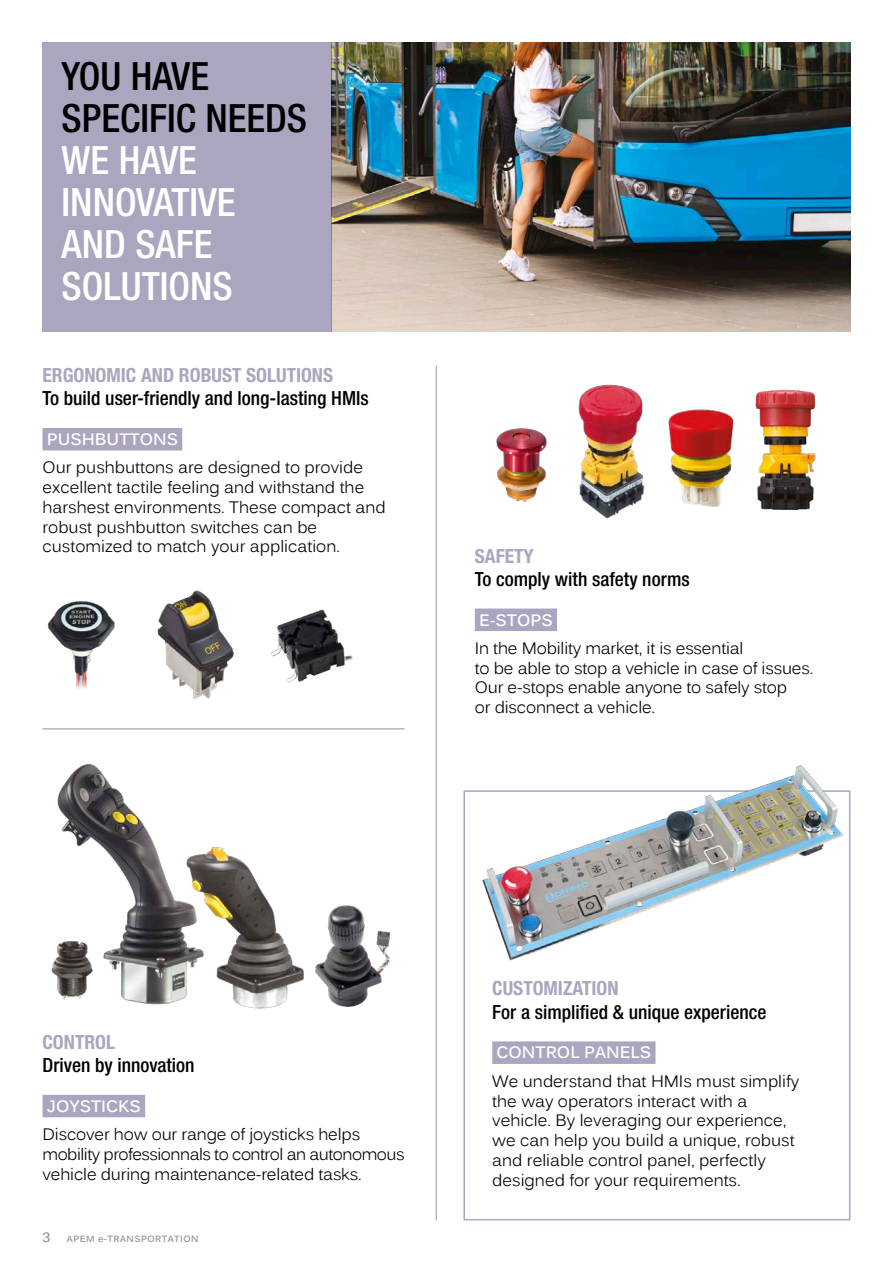
<style>
.page{position:relative;width:893px;height:1263px;background:#fff}
.page>*{position:absolute;margin:0;border:0;box-sizing:border-box;transform-origin:0 0}
.t1{font:500 condensed 39px/42px "Helvetica Neue LT Std";color:#fff}
.t2{font:500 condensed 39px/42px "Helvetica Neue LT Std";color:#000}
.t3{font:500 condensed 19.5px "Helvetica Neue LT Std";color:#000}
.t4{font:700 condensed 19.5px "Helvetica Neue LT Std";color:#aba5c0}
.t5{font:16.5px/19.8px "Kalinga";color:#000}
.t6{font:700 16.5px "Kalinga";color:#fff}
.t7{font:700 9px "Kalinga";letter-spacing:.05em;color:#919191}
.s1{font-size:13.5px}
</style>
<div class="page">
<img style="left:332px;top:43px;width:518px;height:289px">
<div style="left:43px;top:43px;width:289px;height:289px;background:#aba5c0"></div>
<img style="left:668px;top:409px;width:66px;height:98px">
<div style="left:43px;top:1095px;width:102px;height:22px;background:#aba5c0"></div>
<div style="left:475px;top:608px;width:82px;height:23px;background:#aba5c0"></div>
<hr style="left:436px;top:366px;width:1px;height:854px;background:#919191">
<hr style="left:43px;top:728px;width:362px;height:1px;background:#919191">
<img style="left:496px;top:428px;width:51px;height:74px">
<img style="left:469px;top:765px;width:382px;height:202px">
<img style="left:578px;top:384px;width:67px;height:135px">
<img style="left:755px;top:389px;width:61px;height:121px">
<div style="left:43px;top:428px;width:139px;height:22px;background:#aba5c0"></div>
<div style="left:492px;top:1041px;width:163px;height:23px;background:#aba5c0"></div>
<img style="left:214px;top:847px;width:90px;height:162px">
<img style="left:57px;top:764px;width:157px;height:241px">
<img style="left:51px;top:936px;width:44px;height:64px">
<img style="left:315px;top:905px;width:76px;height:102px">
<img style="left:271px;top:609px;width:82px;height:74px">
<img style="left:47px;top:601px;width:68px;height:88px">
<img style="left:157px;top:590px;width:77px;height:109px">
<p class="t2" style="left:62px;top:54px;width:247px">YOU HAVE<br>SPECIFIC NEEDS</p>
<p class="t1" style="left:62px;top:138px;width:176px">WE HAVE<br>INNOVATIVE<br>AND SAFE<br>SOLUTIONS</p>
<p class="t4" style="left:43px;top:363px;width:292px">ERGONOMIC AND ROBUST SOLUTIONS</p>
<p class="t3" style="left:43px;top:387px;width:328px">To build user-friendly and long-lasting HMIs</p>
<p class="t6" style="left:47px;top:428px;width:133px">PUSHBUTTONS</p>
<p class="t5" style="left:43px;top:459px;width:345px">Our pushbuttons are designed to provide excellent tactile feeling and withstand the harshest environments. These compact and robust pushbutton switches can be customized to match your application.</p>
<p class="t4" style="left:475px;top:544px;width:60px">SAFETY</p>
<p class="t3" style="left:475px;top:567px;width:216px">To comply with safety norms</p>
<p class="t6" style="left:479px;top:609px;width:75px">E-STOPS</p>
<p class="t5" style="left:475px;top:640px;width:340px">In the Mobility market, it is essential<br>to be able to stop a vehicle in case of issues.<br>Our e-stops enable anyone to safely stop<br>or disconnect a vehicle.</p>
<p class="t4" style="left:43px;top:1030px;width:74px">CONTROL</p>
<p class="t3" style="left:43px;top:1054px;width:154px">Driven by innovation</p>
<p class="t6" style="left:47px;top:1095px;width:96px">JOYSTICKS</p>
<p class="t5" style="left:43px;top:1126px;width:364px">Discover how our range of joysticks helps mobility professionnals to control an autonomous vehicle during maintenance-related tasks.</p>
<p class="t7" style="left:43px;top:1233px;width:158px"><span class="s1">3</span> APEM e-TRANSPORTATION</p>
<p class="t4" style="left:492px;top:977px;width:128px">CUSTOMIZATION</p>
<p class="t3" style="left:492px;top:1000px;width:276px">For a simplified &amp; unique experience</p>
<p class="t6" style="left:496px;top:1042px;width:156px">CONTROL PANELS</p>
<p class="t5" style="left:492px;top:1072px;width:308px">We understand that HMIs must simplify the way operators interact with a vehicle. By leveraging our experience, we can help you build a unique, robust and reliable control panel, perfectly designed for your requirements.</p>
</div>
